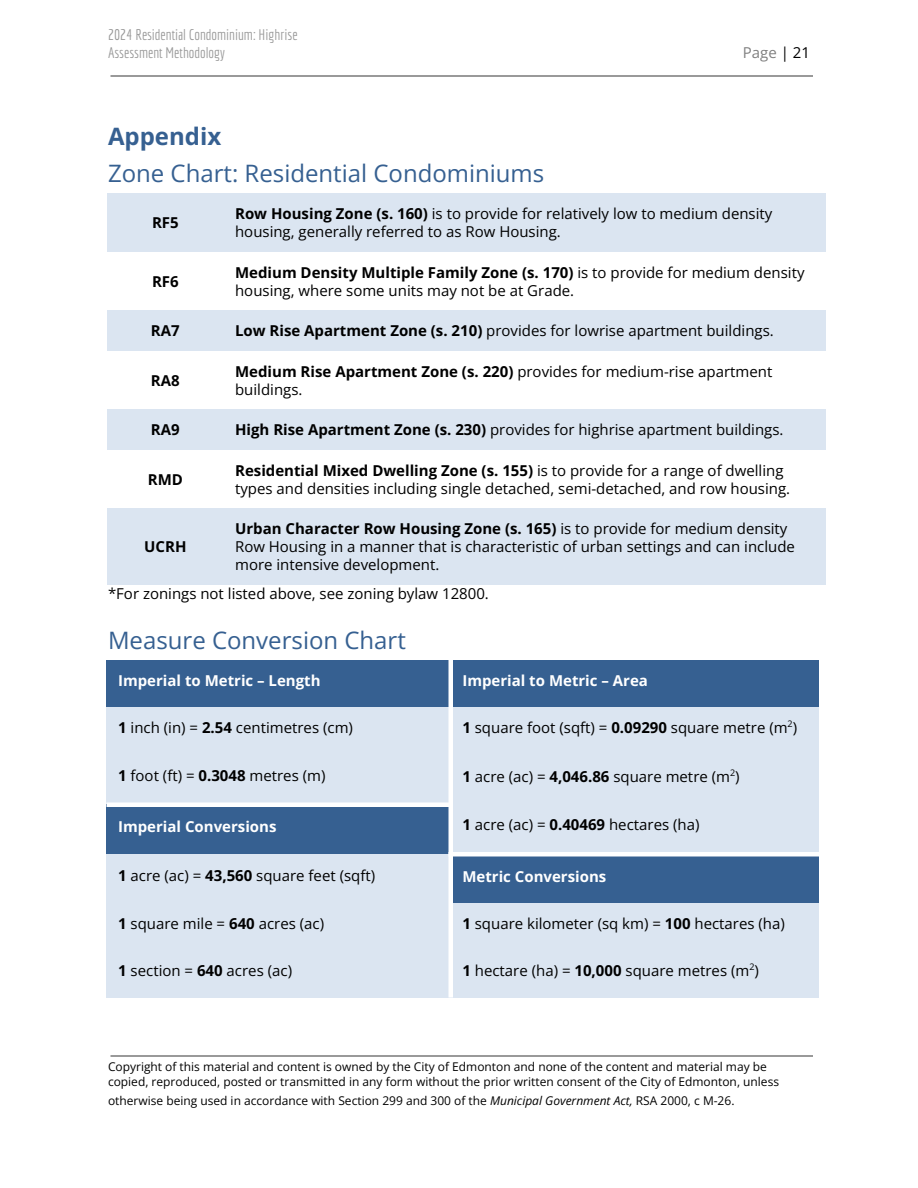
<style>
.page{position:relative;width:918px;height:1188px;background:#fff}
.page>*{position:absolute;margin:0;border:0;box-sizing:border-box;transform-origin:0 0}
.t1{font:24px "Open Sans";color:#366091}
.t2{font:700 24px "Open Sans";color:#366091}
.t3{font:15px/18px "Open Sans";color:#000}
.t4{font:700 15px "Open Sans";color:#fff}
.t5{font:15px/18px "Economica";color:#999}
.t6{font:700 15px "Open Sans";color:#000}
.t7{font:15px "Open Sans";color:#808080}
.t8{font:12px/14.7px "Open Sans";color:#000}
.s1{color:#000}
.s2{font-weight:700}
.s3{font-style:italic}
</style>
<div class="page">
<div style="left:107px;top:194px;width:117px;height:58px;background:#dbe5f1"></div>
<div style="left:224px;top:194px;width:602px;height:58px;background:#dbe5f1"></div>
<div style="left:107px;top:310px;width:117px;height:41px;background:#dbe5f1"></div>
<div style="left:224px;top:310px;width:602px;height:41px;background:#dbe5f1"></div>
<div style="left:107px;top:410px;width:117px;height:40px;background:#dbe5f1"></div>
<div style="left:224px;top:410px;width:602px;height:40px;background:#dbe5f1"></div>
<div style="left:107px;top:508px;width:117px;height:77px;background:#dbe5f1"></div>
<div style="left:224px;top:508px;width:602px;height:77px;background:#dbe5f1"></div>
<div style="left:107px;top:660px;width:344px;height:48px;background:#366091"></div>
<div style="left:451px;top:660px;width:368px;height:48px;background:#366091"></div>
<div style="left:107px;top:708px;width:344px;height:47px;background:#dbe5f1"></div>
<div style="left:451px;top:708px;width:368px;height:47px;background:#dbe5f1"></div>
<div style="left:107px;top:755px;width:344px;height:49px;background:#dbe5f1"></div>
<div style="left:451px;top:755px;width:368px;height:49px;background:#dbe5f1"></div>
<div style="left:107px;top:804px;width:344px;height:50px;background:#366091"></div>
<div style="left:451px;top:804px;width:368px;height:50px;background:#dbe5f1"></div>
<div style="left:107px;top:854px;width:344px;height:49px;background:#dbe5f1"></div>
<div style="left:451px;top:854px;width:368px;height:49px;background:#366091"></div>
<div style="left:107px;top:903px;width:344px;height:48px;background:#dbe5f1"></div>
<div style="left:451px;top:903px;width:368px;height:48px;background:#dbe5f1"></div>
<div style="left:107px;top:951px;width:344px;height:47px;background:#dbe5f1"></div>
<div style="left:451px;top:951px;width:368px;height:47px;background:#dbe5f1"></div>
<div style="left:448px;top:660px;width:5px;height:337px;background:#fff"></div>
<div style="left:106px;top:802px;width:347px;height:5px;background:#fff"></div>
<hr style="left:448px;top:852px;width:371px;height:4px;background:#fff">
<p class="t5" style="left:108px;top:26px;width:191px">2024 Residential Condominium: Highrise<br>Assessment Methodology</p>
<p class="t7" style="left:743px;top:42px;width:69px">Page <span class="s1">| 21</span></p>
<h1 class="t2" style="left:108px;top:119px;width:115px">Appendix</h1>
<h1 class="t1" style="left:108px;top:156px;width:438px">Zone Chart: Residential Condominiums</h1>
<p class="t6" style="left:152px;top:212px;width:28px">RF5</p>
<p class="t3" style="left:235px;top:204px;width:539px"><span class="s2">Row Housing Zone (s. 160)</span> is to provide for relatively low to medium density housing, generally referred to as Row Housing.</p>
<p class="t6" style="left:152px;top:271px;width:28px">RF6</p>
<p class="t3" style="left:235px;top:263px;width:571px"><span class="s2">Medium Density Multiple Family Zone (s. 170)</span> is to provide for medium density housing, where some units may not be at Grade.</p>
<p class="t6" style="left:151px;top:320px;width:30px">RA7</p>
<p class="t3" style="left:235px;top:321px;width:540px"><span class="s2">Low Rise Apartment Zone (s. 210)</span> provides for lowrise apartment buildings.</p>
<p class="t6" style="left:151px;top:370px;width:30px">RA8</p>
<p class="t3" style="left:235px;top:362px;width:539px"><span class="s2">Medium Rise Apartment Zone (s. 220)</span> provides for medium-rise apartment buildings.</p>
<p class="t6" style="left:151px;top:419px;width:30px">RA9</p>
<p class="t3" style="left:235px;top:420px;width:550px"><span class="s2">High Rise Apartment Zone (s. 230)</span> provides for highrise apartment buildings.</p>
<p class="t6" style="left:148px;top:469px;width:37px">RMD</p>
<p class="t3" style="left:235px;top:461px;width:557px"><span class="s2">Residential Mixed Dwelling Zone (s. 155)</span> is to provide for a range of dwelling types and densities including single detached, semi-detached, and row housing.</p>
<p class="t3" style="left:235px;top:519px;width:561px"><span class="s2">Urban Character Row Housing Zone (s. 165)</span> is to provide for medium density<br>Row Housing in a manner that is characteristic of urban settings and can include more intensive development.</p>
<p class="t3" style="left:108px;top:585px;width:382px">*For zonings not listed above, see zoning bylaw 12800.</p>
<h1 class="t1" style="left:108px;top:623px;width:299px">Measure Conversion Chart</h1>
<p class="t4" style="left:118px;top:670px;width:204px">Imperial to Metric – Length</p>
<p class="t4" style="left:462px;top:670px;width:187px">Imperial to Metric – Area</p>
<p class="t3" style="left:118px;top:718px;width:236px"><span class="s2">1</span> inch (in) = <span class="s2">2.54</span> centimetres (cm)</p>
<p class="t3" style="left:462px;top:718px;width:336px"><span class="s2">1</span> square foot (sqft) = <span class="s2">0.09290</span> square metre (m<sup>2</sup>)</p>
<p class="t3" style="left:118px;top:766px;width:209px"><span class="s2">1</span> foot (ft) = <span class="s2">0.3048</span> metres (m)</p>
<p class="t3" style="left:462px;top:767px;width:279px"><span class="s2">1</span> acre (ac) = <span class="s2">4,046.86</span> square metre (m<sup>2</sup>)</p>
<p class="t4" style="left:118px;top:816px;width:160px">Imperial Conversions</p>
<p class="t3" style="left:462px;top:815px;width:239px"><span class="s2">1</span> acre (ac) = <span class="s2">0.40469</span> hectares (ha)</p>
<p class="t3" style="left:118px;top:866px;width:259px"><span class="s2">1</span> acre (ac) = <span class="s2">43,560</span> square feet (sqft)</p>
<p class="t4" style="left:462px;top:866px;width:146px">Metric Conversions</p>
<p class="t3" style="left:118px;top:914px;width:208px"><span class="s2">1</span> square mile = <span class="s2">640</span> acres (ac)</p>
<p class="t3" style="left:462px;top:914px;width:324px"><span class="s2">1</span> square kilometer (sq km) = <span class="s2">100</span> hectares (ha)</p>
<p class="t3" style="left:118px;top:961px;width:175px"><span class="s2">1</span> section = <span class="s2">640</span> acres (ac)</p>
<p class="t3" style="left:462px;top:961px;width:298px"><span class="s2">1</span> hectare (ha) = <span class="s2">10,000</span> square metres (m<sup>2</sup>)</p>
<p class="t6" style="left:144px;top:536px;width:44px">UCRH</p>
<p class="t8" style="left:108px;top:1059px;width:673px">Copyright of this material and content is owned by the City of Edmonton and none of the content and material may be copied, reproduced, posted or transmitted in any form without the prior written consent of the City of Edmonton, unless</p>
<p class="t8" style="left:108px;top:1093px;width:628px">otherwise being used in accordance with Section 299 and 300 of the <span class="s3">Municipal Government Act,</span> RSA 2000, c M-26.</p>
</div>
